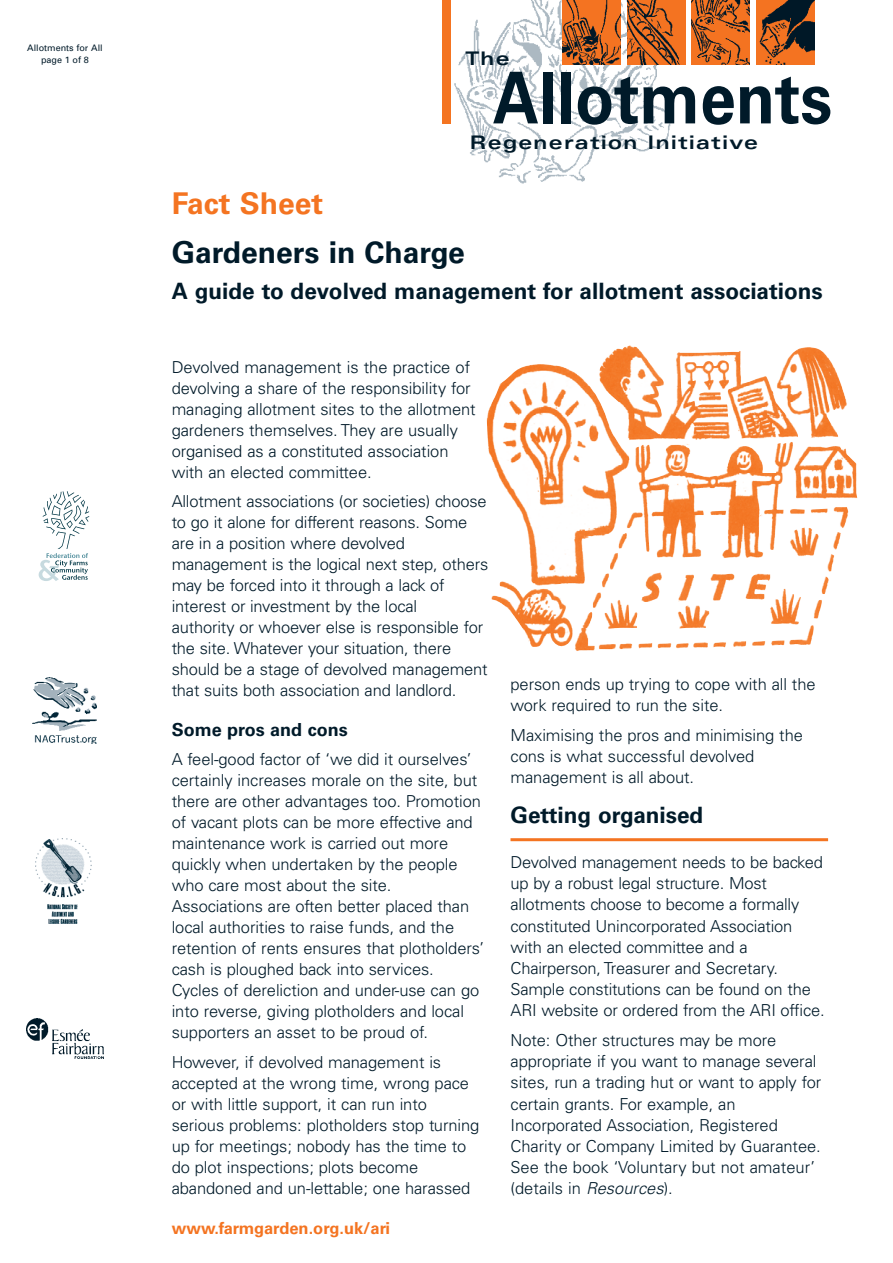
<style>
.page{position:relative;width:893px;height:1263px;background:#fff}
.page>*{position:absolute;margin:0;border:0;box-sizing:border-box;transform-origin:0 0}
.t1{font:700 71.4px "Univers";color:#001a29;scale:.9 1}
.t2{font:700 30px "Univers";color:#001a29}
.t3{font:700 30px "Univers";color:#f47421}
.t4{font:700 22.5px "Univers";color:#001a29}
.t5{font:700 expanded 18.75px "Univers";letter-spacing:.075em;color:#001a29}
.t6{font:700 18px "Univers";color:#001a29}
.t7{font:300 16.5px/21px "Univers";letter-spacing:-.005em;color:#001a29}
.t8{font:700 16.5px "Univers";color:#f47421}
.t9{font:9px/12px "Univers";color:#001a29;text-align:center}
.s1{font-style:italic}
</style>
<div class="page">
<hr style="left:510px;top:838px;width:318px;height:3px;background:#f47421">
<img style="left:35px;top:838px;width:57px;height:85px">
<svg style="left:39px;top:491px;width:50px;height:90px"></svg>
<img style="left:26px;top:1019px;width:77px;height:40px">
<img style="left:32px;top:677px;width:64px;height:67px">
<img style="left:442px;top:0;width:286px;height:184px">
<img style="left:756px;top:0;width:58px;height:64px">
<div style="left:442px;top:0;width:8px;height:123px;background:#f47421"></div>
<img style="left:627px;top:0;width:58px;height:64px">
<img style="left:692px;top:0;width:57px;height:64px">
<img style="left:562px;top:0;width:58px;height:64px">
<svg style="left:495px;top:455px;width:363px;height:196px"></svg>
<img style="left:486px;top:345px;width:362px;height:241px">
<p class="t9" style="left:27px;top:43px;width:77px">Allotments for All page 1 of 8</p>
<p class="t5" style="left:465px;top:52px;width:46px">The</p>
<h1 class="t1" style="left:493px;top:72px;width:378px">Allotments</h1>
<p class="t5" style="left:469px;top:135px;width:290px">Regeneration Initiative</p>
<h2 class="t3" style="left:172px;top:193px;width:153px">Fact Sheet</h2>
<h2 class="t2" style="left:172px;top:242px;width:295px">Gardeners in Charge</h2>
<h3 class="t4" style="left:172px;top:283px;width:652px">A guide to devolved management for allotment associations</h3>
<p class="t7" style="left:172px;top:358px;width:305px">Devolved management is the practice of devolving a share of the responsibility for managing allotment sites to the allotment gardeners themselves. They are usually organised as a constituted association with an elected committee.</p>
<p class="t7" style="left:172px;top:493px;width:318px">Allotment associations (or societies) choose to go it alone for different reasons. Some are in a position where devolved management is the logical next step, others may be forced into it through a lack of interest or investment by the local<br>authority or whoever else is responsible for the site. Whatever your situation, there should be a stage of devolved management that suits both association and landlord.</p>
<p class="t6" style="left:172px;top:723px;width:178px">Some pros and cons</p>
<p class="t7" style="left:172px;top:751px;width:314px">A feel-good factor of ‘we did it ourselves’ certainly increases morale on the site, but there are other advantages too. Promotion of vacant plots can be more effective and maintenance work is carried out more quickly when undertaken by the people who care most about the site.<br>Associations are often better placed than local authorities to raise funds, and the retention of rents ensures that plotholders’ cash is ploughed back into services.<br>Cycles of dereliction and under-use can go into reverse, giving plotholders and local supporters an asset to be proud of.</p>
<p class="t7" style="left:172px;top:1053px;width:309px">However, if devolved management is accepted at the wrong time, wrong pace or with little support, it can run into serious problems: plotholders stop turning up for meetings; nobody has the time to do plot inspections; plots become abandoned and un-lettable; one harassed</p>
<p class="t8" style="left:172px;top:1222px;width:220px">www.farmgarden.org.uk/ari</p>
<p class="t7" style="left:510px;top:675px;width:306px">person ends up trying to cope with all the work required to run the site.</p>
<p class="t7" style="left:510px;top:726px;width:294px">Maximising the pros and minimising the cons is what successful devolved management is all about.</p>
<h3 class="t4" style="left:510px;top:807px;width:194px">Getting organised</h3>
<p class="t7" style="left:510px;top:853px;width:315px">Devolved management needs to be backed up by a robust legal structure. Most allotments choose to become a formally constituted Unincorporated Association with an elected committee and a Chairperson, Treasurer and Secretary.<br>Sample constitutions can be found on the ARI website or ordered from the ARI office.</p>
<p class="t7" style="left:510px;top:1031px;width:312px">Note: Other structures may be more appropriate if you want to manage several sites, run a trading hut or want to apply for certain grants. For example, an Incorporated Association, Registered Charity or Company Limited by Guarantee.<br>See the book ‘Voluntary but not amateur’ (details in <span class="s1">Resources</span>).</p>
</div>
